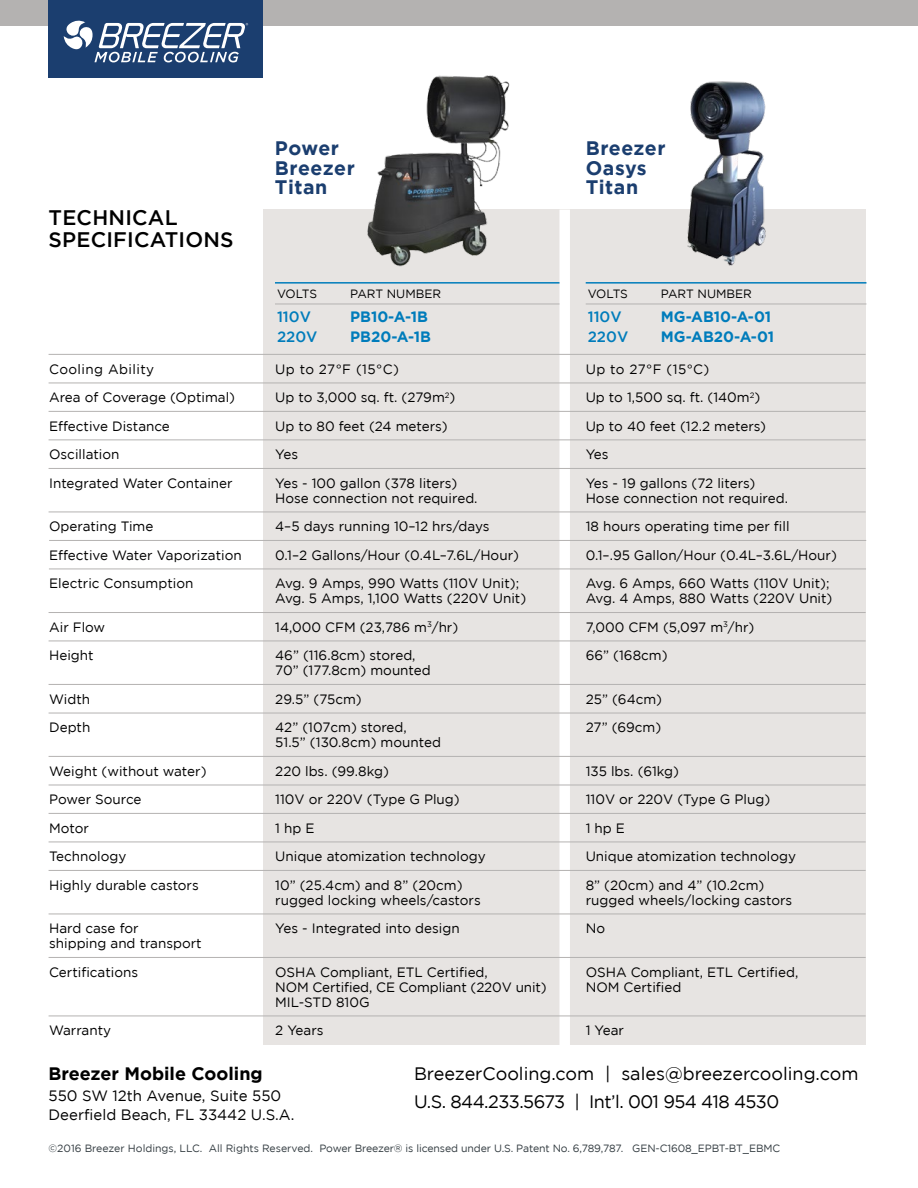
<style>
.page{position:relative;width:918px;height:1188px;background:#fff}
.page>*{position:absolute;margin:0;border:0;box-sizing:border-box;transform-origin:0 0}
.t1{font:500 21px/22.2px "Gotham";letter-spacing:.01em;color:#000}
.t2{font:700 19.5px/19.5px "Gotham";letter-spacing:.03em;color:#1b3e6f}
.t3{font:18px/28.5px "Gotham";letter-spacing:-.015em;color:#000}
.t4{font:700 18px "Gotham";color:#000}
.t5{font:15px/19.5px "Gotham";color:#000}
.t6{font:700 15px/19.5px "Gotham";color:#007cbb}
.t7{font:500 15px/19.5px "Gotham";color:#007cbb}
.t8{font:13.5px/28.5px "Gotham";color:#000}
.t9{font:12px "Gotham";color:#000}
.t10{font:10.5px "Gotham";letter-spacing:-.01em;color:#323b40}
</style>
<div class="page">
<div style="left:263px;top:210px;width:603px;height:835px;background:#e7e4e2"></div>
<div style="left:559px;top:210px;width:11px;height:838px;background:#fff"></div>
<div style="left:0;top:0;width:918px;height:26px;background:#b4b2b1"></div>
<hr style="left:49px;top:354px;width:817px;height:1px;background:#b4b2b1">
<hr style="left:49px;top:383px;width:817px;height:1px;background:#b4b2b1">
<hr style="left:49px;top:411px;width:817px;height:1px;background:#b4b2b1">
<hr style="left:49px;top:440px;width:817px;height:1px;background:#b4b2b1">
<hr style="left:49px;top:468px;width:817px;height:1px;background:#b4b2b1">
<hr style="left:49px;top:512px;width:817px;height:1px;background:#b4b2b1">
<hr style="left:49px;top:540px;width:817px;height:1px;background:#b4b2b1">
<hr style="left:49px;top:569px;width:817px;height:1px;background:#b4b2b1">
<hr style="left:49px;top:612px;width:817px;height:1px;background:#b4b2b1">
<hr style="left:49px;top:641px;width:817px;height:1px;background:#b4b2b1">
<hr style="left:49px;top:684px;width:817px;height:1px;background:#b4b2b1">
<hr style="left:49px;top:713px;width:817px;height:1px;background:#b4b2b1">
<hr style="left:49px;top:756px;width:817px;height:1px;background:#b4b2b1">
<hr style="left:49px;top:785px;width:817px;height:1px;background:#b4b2b1">
<hr style="left:49px;top:813px;width:817px;height:1px;background:#b4b2b1">
<hr style="left:49px;top:842px;width:817px;height:1px;background:#b4b2b1">
<hr style="left:49px;top:870px;width:817px;height:1px;background:#b4b2b1">
<hr style="left:49px;top:914px;width:817px;height:1px;background:#b4b2b1">
<hr style="left:49px;top:957px;width:817px;height:1px;background:#b4b2b1">
<hr style="left:49px;top:1016px;width:817px;height:1px;background:#b4b2b1">
<div style="left:49px;top:0;width:214px;height:78px;background:#1b3e6f"></div>
<svg style="left:64px;top:20px;width:184px;height:42px"></svg>
<hr style="left:586px;top:304px;width:280px;height:1px;background:#b4b2b1">
<hr style="left:275px;top:304px;width:284px;height:1px;background:#b4b2b1">
<hr style="left:586px;top:282px;width:280px;height:2px;background:#007cbb">
<hr style="left:275px;top:282px;width:284px;height:2px;background:#007cbb">
<img style="left:352px;top:75px;width:183px;height:192px">
<img style="left:683px;top:81px;width:87px;height:185px">
<h1 class="t1" style="left:49px;top:206px;width:187px">TECHNICAL<br>SPECIFICATIONS</h1>
<p class="t8" style="left:49px;top:354px;width:187px">Cooling Ability<br>Area of Coverage (Optimal)<br>Effective Distance<br>Oscillation<br>Integrated Water Container</p>
<p class="t8" style="left:49px;top:512px;width:194px">Operating Time<br>Effective Water Vaporization<br>Electric Consumption</p>
<p class="t8" style="left:49px;top:612px;width:58px">Air Flow<br>Height</p>
<p class="t8" style="left:49px;top:684px;width:43px">Width<br>Depth</p>
<p class="t8" style="left:49px;top:756px;width:159px">Weight (without water)<br>Power Source<br>Motor<br>Technology<br>Highly durable castors</p>
<p class="t8" style="left:49px;top:921px;width:154px;line-height:15px">Hard case for<br>shipping and transport</p>
<p class="t8" style="left:49px;top:957px;width:91px">Certifications</p>
<p class="t8" style="left:49px;top:1016px;width:63px">Warranty</p>
<h2 class="t2" style="left:275px;top:138px;width:81px">Power<br>Breezer<br>Titan</h2>
<h2 class="t2" style="left:586px;top:138px;width:81px">Breezer<br>Oasys<br>Titan</h2>
<p class="t9" style="left:277px;top:287px;width:42px">VOLTS</p>
<p class="t9" style="left:350px;top:287px;width:93px">PART NUMBER</p>
<p class="t9" style="left:588px;top:287px;width:42px">VOLTS</p>
<p class="t9" style="left:661px;top:287px;width:93px">PART NUMBER</p>
<p class="t7" style="left:277px;top:307px;width:42px">110V<br>220V</p>
<p class="t6" style="left:350px;top:307px;width:82px">PB10-A-1B<br>PB20-A-1B</p>
<p class="t7" style="left:588px;top:307px;width:42px">110V<br>220V</p>
<p class="t6" style="left:661px;top:307px;width:115px">MG-AB10-A-01<br>MG-AB20-A-01</p>
<p class="t8" style="left:275px;top:354px;width:184px">Up to 27°F (15°C)<br>Up to 3,000 sq. ft. (279m<sup>2</sup>)<br>Up to 80 feet (24 meters)<br>Yes<br>Yes - 100 gallon (378 liters)</p>
<p class="t8" style="left:275px;top:483px;width:245px">Hose connection not required.<br>4–5 days running 10–12 hrs/days 0.1–2 Gallons/Hour (0.4L–7.6L/Hour)<br>Avg. 9 Amps, 990 Watts (110V Unit);</p>
<p class="t8" style="left:275px;top:584px;width:252px">Avg. 5 Amps, 1,100 Watts (220V Unit)<br>14,000 CFM (23,786 m<sup>3</sup>/hr)<br>46” (116.8cm) stored,</p>
<p class="t8" style="left:275px;top:656px;width:157px">70” (177.8cm) mounted<br>29.5” (75cm)<br>42” (107cm) stored,</p>
<p class="t8" style="left:275px;top:728px;width:212px">51.5” (130.8cm) mounted<br>220 lbs. (99.8kg)<br>110V or 220V (Type G Plug)<br>1 hp E<br>Unique atomization technology<br>10” (25.4cm) and 8” (20cm)</p>
<p class="t8" style="left:275px;top:885px;width:207px">rugged locking wheels/castors<br>Yes - Integrated into design</p>
<p class="t8" style="left:275px;top:964px;width:273px;line-height:15px">OSHA Compliant, ETL Certified,<br>NOM Certified, CE Compliant (220V unit)<br>MIL-STD 810G</p>
<p class="t8" style="left:275px;top:1016px;width:50px">2 Years</p>
<p class="t8" style="left:586px;top:354px;width:182px">Up to 27°F (15°C)<br>Up to 1,500 sq. ft. (140m<sup>2</sup>)<br>Up to 40 feet (12.2 meters)<br>Yes<br>Yes - 19 gallons (72 liters)</p>
<p class="t8" style="left:586px;top:483px;width:253px">Hose connection not required.<br>18 hours operating time per fill 0.1–.95 Gallon/Hour (0.4L–3.6L/Hour)<br>Avg. 6 Amps, 660 Watts (110V Unit);</p>
<p class="t8" style="left:586px;top:584px;width:248px">Avg. 4 Amps, 880 Watts (220V Unit)<br>7,000 CFM (5,097 m<sup>3</sup>/hr)<br>66” (168cm)</p>
<p class="t8" style="left:586px;top:684px;width:78px">25” (64cm)<br>27” (69cm)</p>
<p class="t8" style="left:586px;top:756px;width:212px">135 lbs. (61kg)<br>110V or 220V (Type G Plug)<br>1 hp E<br>Unique atomization technology<br>8” (20cm) and 4” (10.2cm)</p>
<p class="t8" style="left:586px;top:885px;width:208px">rugged wheels/locking castors<br>No</p>
<p class="t8" style="left:586px;top:964px;width:214px;line-height:15px">OSHA Compliant, ETL Certified,<br>NOM Certified</p>
<p class="t8" style="left:586px;top:1016px;width:40px">1 Year</p>
<h3 class="t3" style="left:414px;top:1059px;width:446px">BreezerCooling.com | sales@breezercooling.com<br>U.S. 844.233.5673 | Int’l. 001 954 418 4530</h3>
<h3 class="t4" style="left:49px;top:1063px;width:216px">Breezer Mobile Cooling</h3>
<p class="t5" style="left:49px;top:1085px;width:247px">550 SW 12th Avenue, Suite 550<br>Deerfield Beach, FL 33442 U.S.A.</p>
<p class="t10" style="left:49px;top:1142px;width:733px">©2016 Breezer Holdings, LLC. All Rights Reserved. Power Breezer® is licensed under U.S. Patent No. 6,789,787. GEN-C1608_EPBT-BT_EBMC</p>
</div>
